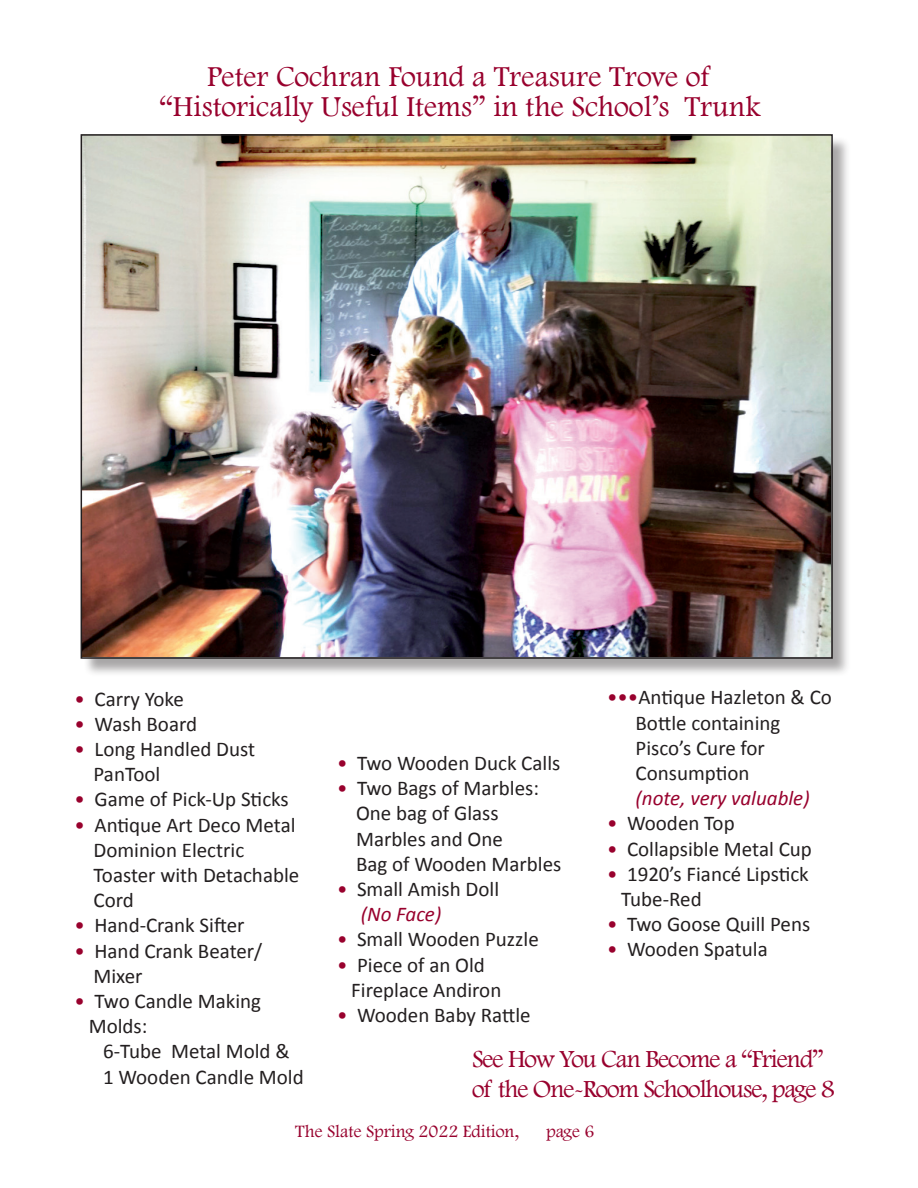
<style>
.page{position:relative;width:918px;height:1188px;background:#fff}
.page>*{position:absolute;margin:0;border:0;box-sizing:border-box;transform-origin:0 0}
.t1{font:30px/30px "Footlight MT Light";color:#98012d;text-align:center}
.t2{font:25.5px/30px "Footlight MT Light";letter-spacing:-.04em;color:#98012d}
.t3{font:21px/25.2px "Calibri";color:#231f20}
.t4{font:italic 21px "Calibri";color:#98012d}
.t5{font:18px "Footlight MT Light";color:#98012d}
.s1{color:#98012d}
.s2{font-style:italic;color:#98012d}
</style>
<div class="page">
<div style="left:83px;top:136px;width:768px;height:542px;background:#231f20;opacity:.4"></div>
<img style="left:84px;top:137px;width:746px;height:519px">
<h1 class="t1" style="left:159px;top:60px;width:603px">Peter Cochran Found a Treasure Trove of “Historically Useful Items” in the School’s Trunk</h1>
<p class="t3" style="left:75px;top:685px;width:111px"><span class="s1">•</span> Carry Yoke</p>
<p class="t3" style="left:75px;top:710px;width:124px"><span class="s1">•</span> Wash Board</p>
<p class="t3" style="left:94px;top:735px;width:163px;text-indent:-19px"><span class="s1">•</span> Long Handled Dust<br>PanTool</p>
<p class="t3" style="left:75px;top:786px;width:216px"><span class="s1">•</span> Game of Pick-Up Sticks</p>
<p class="t3" style="left:94px;top:811px;width:207px;text-indent:-19px"><span class="s1">•</span> Antique Art Deco Metal<br>Dominion Electric<br>Toaster with Detachable<br>Cord</p>
<p class="t3" style="left:75px;top:912px;width:172px"><span class="s1">•</span> Hand-Crank Sifter</p>
<p class="t3" style="left:94px;top:937px;width:170px;text-indent:-19px"><span class="s1">•</span> Hand Crank Beater/<br>Mixer</p>
<p class="t3" style="left:89px;top:987px;width:174px;text-indent:-14px"><span class="s1">•</span> Two Candle Making<br>Molds:</p>
<p class="t3" style="left:103px;top:1038px;width:202px">6-Tube Metal Mold &amp;<br>1 Wooden Candle Mold</p>
<p class="t3" style="left:337px;top:749px;width:225px"><span class="s1">•</span> Two Wooden Duck Calls</p>
<p class="t3" style="left:356px;top:775px;width:207px;text-indent:-19px"><span class="s1">•</span> Two Bags of Marbles:<br>One bag of Glass<br>Marbles and One<br>Bag of Wooden Marbles</p>
<p class="t3" style="left:361px;top:875px;width:140px;text-indent:-24px"><span class="s1">•</span> Small Amish Doll <span class="s2">(No Face)</span></p>
<p class="t3" style="left:337px;top:926px;width:203px"><span class="s1">•</span> Small Wooden Puzzle</p>
<p class="t3" style="left:351px;top:951px;width:152px;text-indent:-14px"><span class="s1">•</span> Piece of an Old<br>Fireplace Andiron</p>
<p class="t3" style="left:337px;top:1001px;width:195px"><span class="s1">•</span> Wooden Baby Rattle</p>
<p class="t3" style="left:636px;top:684px;width:198px;text-indent:-28px"><span class="s1">•••</span>Antique Hazleton &amp; Co<br>Bottle containing<br>Pisco’s Cure for<br>Consumption</p>
<p class="t4" style="left:636px;top:785px;width:176px">(note, very valuable)</p>
<p class="t3" style="left:607px;top:810px;width:129px"><span class="s1">•</span> Wooden Top</p>
<p class="t3" style="left:607px;top:835px;width:206px"><span class="s1">•</span> Collapsible Metal Cup</p>
<p class="t3" style="left:621px;top:860px;width:189px;text-indent:-14px"><span class="s1">•</span> 1920’s Fiancé Lipstick<br>Tube-Red</p>
<p class="t3" style="left:607px;top:911px;width:205px"><span class="s1">•</span> Two Goose Quill Pens</p>
<p class="t3" style="left:607px;top:936px;width:162px"><span class="s1">•</span> Wooden Spatula</p>
<p class="t2" style="left:472px;top:1044px;width:364px">See How You Can Become a “Friend” of the One-Room Schoolhouse, page 8</p>
<p class="t5" style="left:295px;top:1121px;width:225px">The Slate Spring 2022 Edition,</p>
<p class="t5" style="left:546px;top:1121px;width:50px">page 6</p>
</div>
